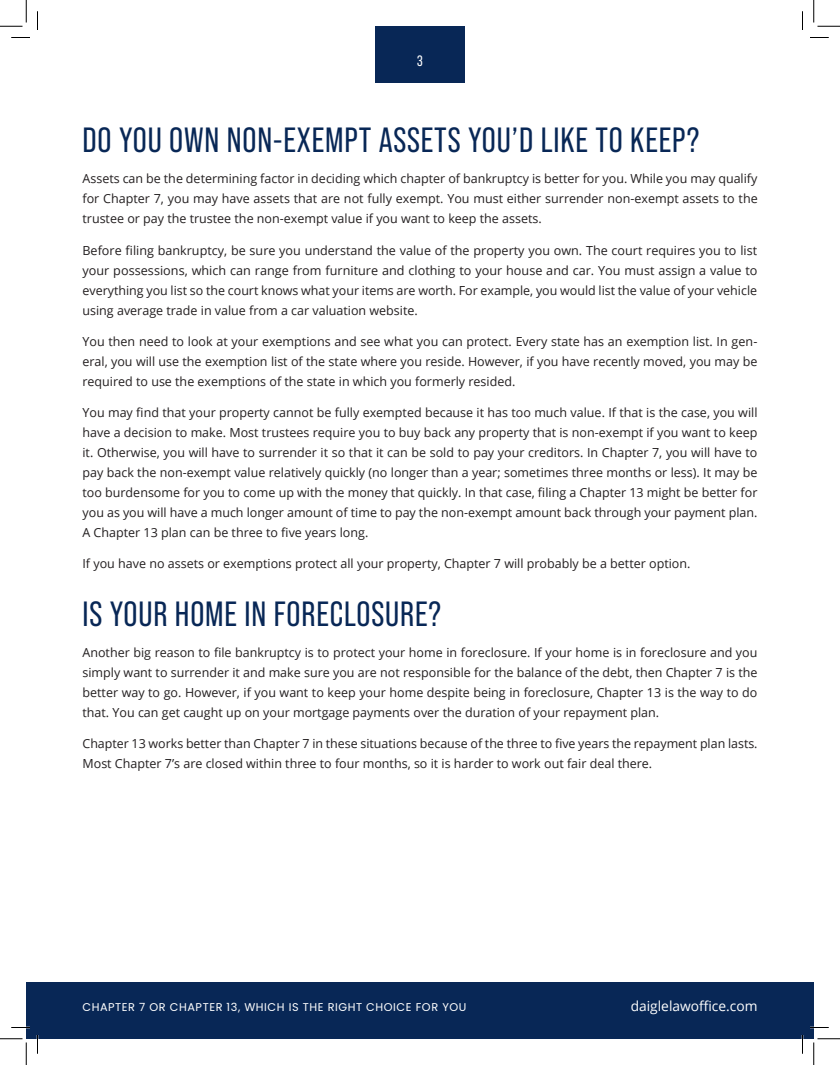
<style>
.page{position:relative;width:840px;height:1065px;background:#fff}
.page>*{position:absolute;margin:0;border:0;box-sizing:border-box;transform-origin:0 0}
.Subsection_Title{font:35px "Bebas Neue Pro";letter-spacing:.025em;color:#082756}
.t1{font:15px "Bebas Neue Pro";color:#fff}
.t2{font:13.75px "Open Sans";color:#fff}
.P1_-_Basic_Paragraph{font:12.5px/20px "Open Sans";color:#231f20;text-align:justify}
.t3{font:11.25px "Poppins";letter-spacing:.05em;color:#fff}
</style>
<div class="page">
<div style="left:375px;top:26px;width:90px;height:57px;background:#082756"></div>
<div style="left:26px;top:982px;width:12px;height:57px;background:#082756"></div>
<div style="left:38px;top:983px;width:776px;height:56px;background:#082756"></div>
<svg style="left:11px;top:37px;width:19px;height:1px"></svg>
<svg style="left:810px;top:37px;width:19px;height:1px"></svg>
<svg style="left:11px;top:1027px;width:19px;height:1px"></svg>
<svg style="left:810px;top:1027px;width:19px;height:1px"></svg>
<svg style="left:37px;top:11px;width:1px;height:19px"></svg>
<svg style="left:37px;top:1035px;width:1px;height:19px"></svg>
<svg style="left:802px;top:11px;width:1px;height:19px"></svg>
<svg style="left:802px;top:1035px;width:1px;height:19px"></svg>
<svg style="left:0;top:0;width:27px;height:27px"></svg>
<svg style="left:0;top:1039px;width:27px;height:26px"></svg>
<svg style="left:814px;top:0;width:26px;height:27px"></svg>
<svg style="left:814px;top:1039px;width:26px;height:26px"></svg>
<p class="t1" style="left:417px;top:53px;width:7px">3</p>
<p class="Subsection_Title" style="left:82px;top:120px;width:618px">DO YOU OWN NON-EXEMPT ASSETS YOU’D LIKE TO KEEP?</p>
<p class="P1_-_Basic_Paragraph" style="left:82px;top:169px;width:677px">Assets can be the determining factor in deciding which chapter of bankruptcy is better for you. While you may qualify for Chapter 7, you may have assets that are not fully exempt. You must either surrender non-exempt assets to the trustee or pay the trustee the non-exempt value if you want to keep the assets.</p>
<p class="P1_-_Basic_Paragraph" style="left:82px;top:240px;width:677px">Before filing bankruptcy, be sure you understand the value of the property you own. The court requires you to list your possessions, which can range from furniture and clothing to your house and car. You must assign a value to everything you list so the court knows what your items are worth. For example, you would list the value of your vehicle using average trade in value from a car valuation website.</p>
<p class="P1_-_Basic_Paragraph" style="left:82px;top:331px;width:677px">You then need to look at your exemptions and see what you can protect. Every state has an exemption list. In gen&shy;eral, you will use the exemption list of the state where you reside. However, if you have recently moved, you may be required to use the exemptions of the state in which you formerly resided.</p>
<p class="P1_-_Basic_Paragraph" style="left:82px;top:402px;width:677px">You may find that your property cannot be fully exempted because it has too much value. If that is the case, you will have a decision to make. Most trustees require you to buy back any property that is non-exempt if you want to keep it. Otherwise, you will have to surrender it so that it can be sold to pay your creditors. In Chapter 7, you will have to pay back the non-exempt value relatively quickly (no longer than a year; sometimes three months or less). It may be too burdensome for you to come up with the money that quickly. In that case, filing a Chapter 13 might be better for you as you will have a much longer amount of time to pay the non-exempt amount back through your payment plan.<br>A Chapter 13 plan can be three to five years long.</p>
<p class="P1_-_Basic_Paragraph" style="left:82px;top:554px;width:609px">If you have no assets or exemptions protect all your property, Chapter 7 will probably be a better option.</p>
<p class="Subsection_Title" style="left:82px;top:594px;width:360px">IS YOUR HOME IN FORECLOSURE?</p>
<p class="P1_-_Basic_Paragraph" style="left:82px;top:642px;width:677px">Another big reason to file bankruptcy is to protect your home in foreclosure. If your home is in foreclosure and you simply want to surrender it and make sure you are not responsible for the balance of the debt, then Chapter 7 is the better way to go. However, if you want to keep your home despite being in foreclosure, Chapter 13 is the way to do that. You can get caught up on your mortgage payments over the duration of your repayment plan.</p>
<p class="P1_-_Basic_Paragraph" style="left:82px;top:734px;width:677px">Chapter 13 works better than Chapter 7 in these situations because of the three to five years the repayment plan lasts.<br>Most Chapter 7’s are closed within three to four months, so it is harder to work out fair deal there.</p>
<p class="t3" style="left:82px;top:1001px;width:385px">CHAPTER 7 OR CHAPTER 13, WHICH IS THE RIGHT CHOICE FOR YOU</p>
<p class="t2" style="left:631px;top:997px;width:128px">daiglelawoffice.com</p>
</div>
